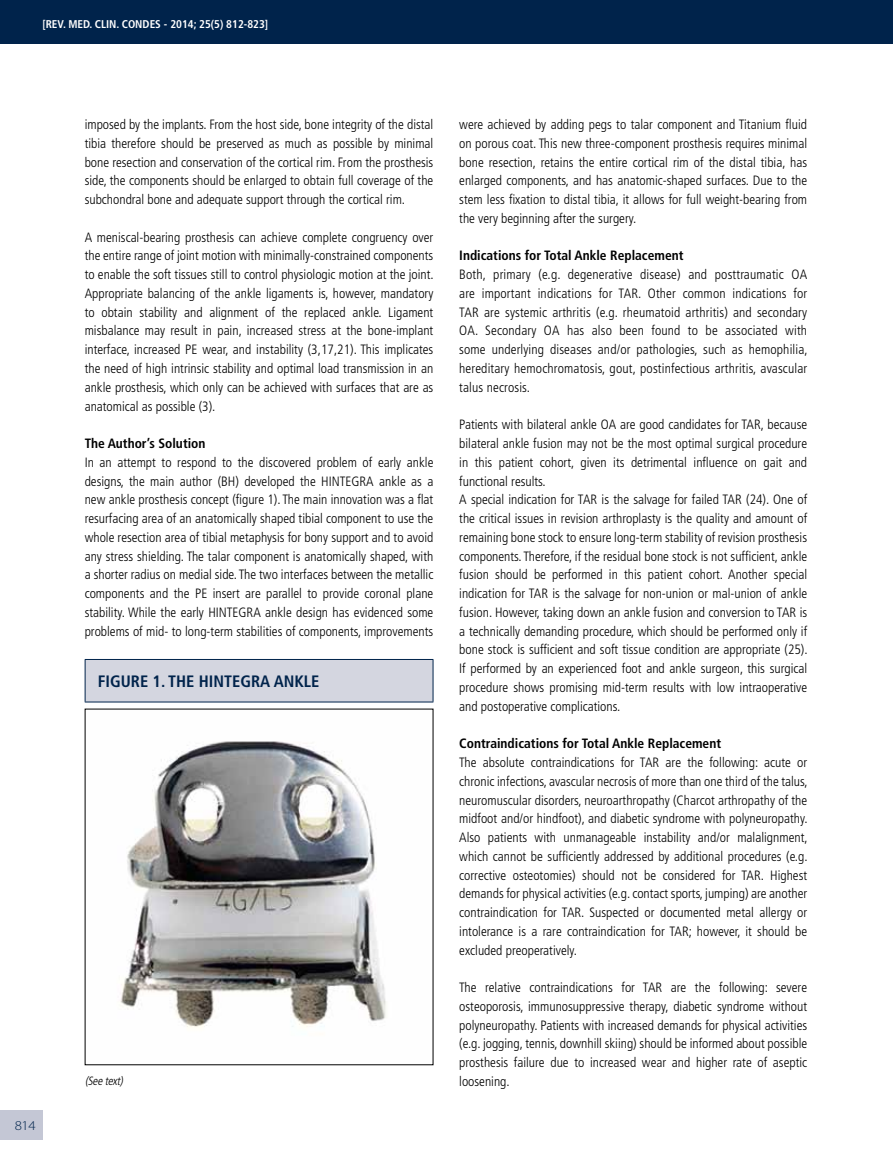
<style>
.page{position:relative;width:893px;height:1170px;background:#fff}
.page>*{position:absolute;margin:0;border:0;box-sizing:border-box;transform-origin:0 0}
.t1{font:700 condensed 16.5px "Frutiger";color:#00234b}
.t2{font:300 condensed 13.5px/18.8px "Frutiger";color:#000;text-align:justify}
.t3{font:700 condensed 13.5px "Frutiger";color:#000}
.t4{font:300 13.5px "Myriad Pro";color:#00234b;scale:1.1 1}
.t5{font:italic 300 condensed 12px "Frutiger";color:#000}
.t6{font:700 condensed 11.25px "Frutiger";color:#fff}
</style>
<div class="page">
<div style="left:0;top:1110px;width:43px;height:30px;background:#c4c7d5"></div>
<div style="left:0;top:0;width:893px;height:44px;background:#00234b"></div>
<img style="left:120px;top:741px;width:266px;height:287px">
<div style="left:85px;top:659px;width:348px;height:43px;background:#d4d6e0"></div>
<hr style="left:85px;top:659px;width:348px;height:1px;background:#00234b">
<hr style="left:85px;top:659px;width:1px;height:42px;background:#00234b">
<hr style="left:433px;top:659px;width:1px;height:42px;background:#00234b">
<hr style="left:85px;top:701px;width:348px;height:1px;background:#00234b">
<p class="t6" style="left:42px;top:17px;width:227px">[REV. MED. CLIN. CONDES - 2014; 25(5) 812-823]</p>
<p class="t4" style="left:15px;top:1117px;width:21px">814</p>
<p class="t2" style="left:85px;top:115px;width:350px">imposed by the implants. From the host side, bone integrity of the distal tibia therefore should be preserved as much as possible by minimal bone resection and conservation of the cortical rim. From the prosthesis side, the components should be enlarged to obtain full coverage of the subchondral bone and adequate support through the cortical rim.</p>
<p class="t2" style="left:85px;top:228px;width:351px">A meniscal-bearing prosthesis can achieve complete congruency over the entire range of joint motion with minimally-constrained components to enable the soft tissues still to control physiologic motion at the joint.<br>Appropriate balancing of the ankle ligaments is, however, mandatory to obtain stability and alignment of the replaced ankle. Ligament misbalance may result in pain, increased stress at the bone-implant interface, increased PE wear, and instability (3,17,21). This implicates the need of high intrinsic stability and optimal load transmission in an ankle prosthesis, which only can be achieved with surfaces that are as anatomical as possible (3).</p>
<p class="t3" style="left:85px;top:435px;width:122px">The Author’s Solution</p>
<p class="t2" style="left:85px;top:453px;width:350px">In an attempt to respond to the discovered problem of early ankle designs, the main author (BH) developed the HINTEGRA ankle as a new ankle prosthesis concept (figure 1). The main innovation was a flat resurfacing area of an anatomically shaped tibial component to use the whole resection area of tibial metaphysis for bony support and to avoid any stress shielding. The talar component is anatomically shaped, with a shorter radius on medial side. The two interfaces between the metallic components and the PE insert are parallel to provide coronal plane stability. While the early HINTEGRA ankle design has evidenced some problems of mid- to long-term stabilities of components, improvements</p>
<p class="t1" style="left:98px;top:671px;width:223px">Figure 1. the hintegra ankle</p>
<p class="t5" style="left:85px;top:1073px;width:42px">(Seetext)</p>
<p class="t2" style="left:459px;top:115px;width:349px">were achieved by adding pegs to talar component and Titanium fluid on porous coat. This new three-component prosthesis requires minimal bone resection, retains the entire cortical rim of the distal tibia, has enlarged components, and has anatomic-shaped surfaces. Due to the stem less fixation to distal tibia, it allows for full weight-bearing from the very beginning after the surgery.</p>
<p class="t3" style="left:459px;top:248px;width:226px">Indications for Total Ankle Replacement</p>
<p class="t2" style="left:459px;top:265px;width:350px">Both, primary (e.g. degenerative disease) and posttraumatic OA are important indications for TAR. Other common indications for TAR are systemic arthritis (e.g. rheumatoid arthritis) and secondary OA. Secondary OA has also been found to be associated with some underlying diseases and/or pathologies, such as hemophilia, hereditary hemochromatosis, gout, postinfectious arthritis, avascular talus necrosis.</p>
<p class="t2" style="left:459px;top:415px;width:350px;text-align:left">Patients with bilateral ankle OA are good candidates for TAR, because bilateral ankle fusion may not be the most optimal surgical procedure in this patient cohort, given its detrimental influence on gait and functional results.<br>A special indication for TAR is the salvage for failed TAR (24). One of the critical issues in revision arthroplasty is the quality and amount of remaining bone stock to ensure long-term stability of revision prosthesis components. Therefore, if the residual bone stock is not sufficient, ankle fusion should be performed in this patient cohort. Another special indication for TAR is the salvage for non-union or mal-union of ankle fusion. However, taking down an ankle fusion and conversion to TAR is a technically demanding procedure, which should be performed only if bone stock is sufficient and soft tissue condition are appropriate (25).<br>If performed by an experienced foot and ankle surgeon, this surgical procedure shows promising mid-term results with low intraoperative and postoperative complications.</p>
<p class="t3" style="left:459px;top:735px;width:263px">Contraindications for Total Ankle Replacement</p>
<p class="t2" style="left:459px;top:753px;width:350px">The absolute contraindications for TAR are the following: acute or chronic infections, avascular necrosis of more than one third of the talus, neuromuscular disorders, neuroarthropathy (Charcot arthropathy of the midfoot and/or hindfoot), and diabetic syndrome with polyneuropathy.<br>Also patients with unmanageable instability and/or malalignment, which cannot be sufficiently addressed by additional procedures (e.g. corrective osteotomies) should not be considered for TAR. Highest demands for physical activities (e.g. contact sports, jumping) are another contraindication for TAR. Suspected or documented metal allergy or intolerance is a rare contraindication for TAR; however, it should be excluded preoperatively.</p>
<p class="t2" style="left:459px;top:978px;width:349px">The relative contraindications for TAR are the following: severe osteoporosis, immunosuppressive therapy, diabetic syndrome without polyneuropathy. Patients with increased demands for physical activities (e.g. jogging, tennis, downhill skiing) should be informed about possible prosthesis failure due to increased wear and higher rate of aseptic loosening.</p>
</div>
